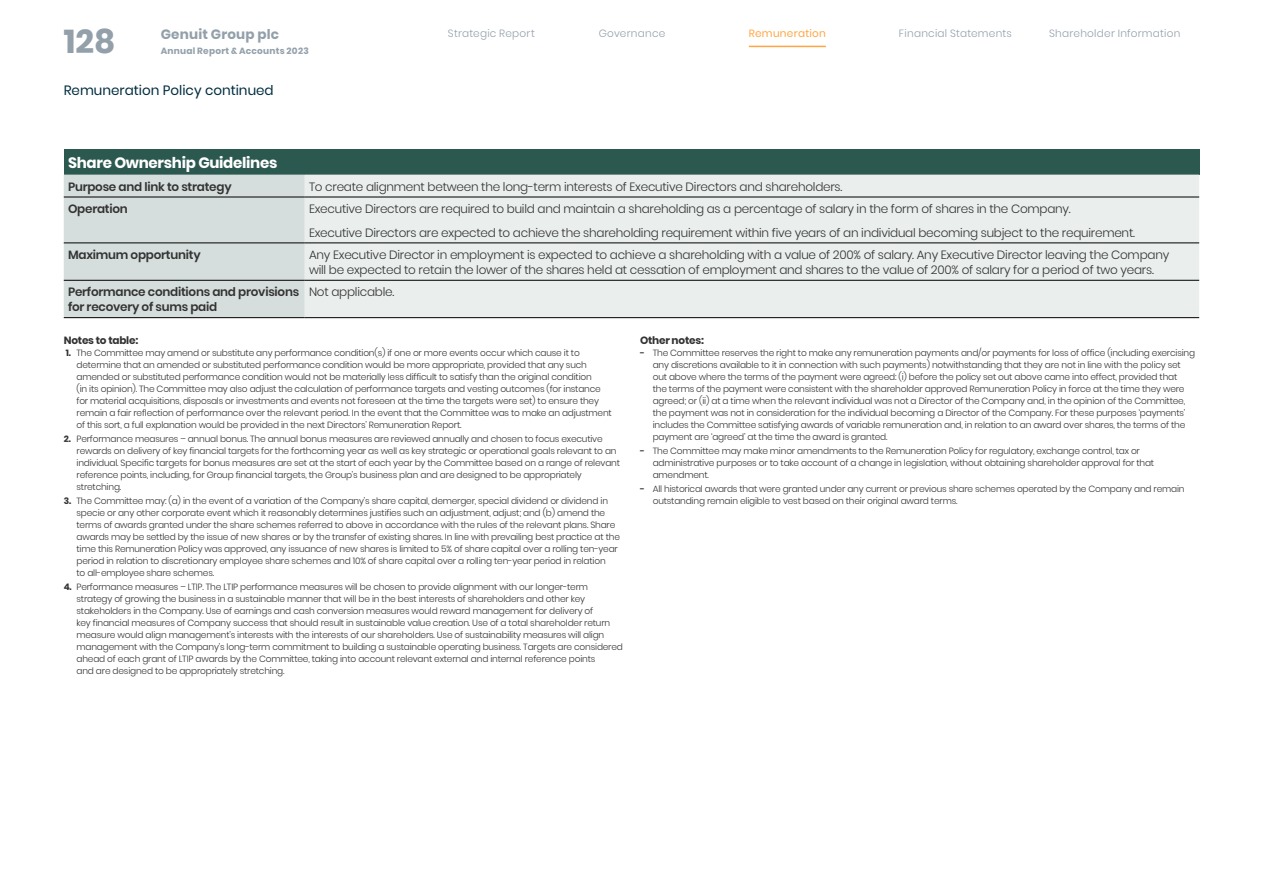
<style>
.page{position:relative;width:1263px;height:893px;background:#fff}
.page>*{position:absolute;margin:0;border:0;box-sizing:border-box;transform-origin:0 0}
.t1{font:700 33px "Poppins";color:#93a0aa}
.t2{font:700 15px "Poppins";letter-spacing:-.02em;color:#fff}
.t3{font:13.5px "Poppins";color:#002d40}
.t4{font:700 13.5px "Poppins";letter-spacing:.015em;color:#93a0aa}
.t5{font:300 12px/23.5px "Poppins";letter-spacing:-.02em;color:#333}
.t6{font:600 12px/15px "Poppins";letter-spacing:-.02em;color:#333}
.t7{font:300 10.5px "Poppins";letter-spacing:.025em;color:#93a0aa}
.t8{font:700 10.5px "Poppins";letter-spacing:-.02em;color:#333}
.t9{font:10.5px "Poppins";letter-spacing:.025em;color:#ffa644}
.t10{font:300 9px/12px "Poppins";letter-spacing:-.02em;color:#333}
.t11{font:700 9px "Poppins";letter-spacing:.025em;color:#93a0aa}
.s1{font-weight:700}
.s2{font-weight:600}
</style>
<div class="page">
<div style="left:64px;top:149px;width:1135px;height:26px;background:#2c594f"></div>
<div style="left:64px;top:175px;width:241px;height:142px;background:#d5dedc"></div>
<div style="left:305px;top:175px;width:894px;height:142px;background:#eaeeed"></div>
<hr style="left:64px;top:197px;width:241px;height:1px;background:#000">
<hr style="left:305px;top:197px;width:894px;height:1px;background:#000">
<hr style="left:64px;top:243px;width:241px;height:1px;background:#000">
<hr style="left:305px;top:243px;width:894px;height:1px;background:#000">
<hr style="left:64px;top:280px;width:241px;height:1px;background:#000">
<hr style="left:305px;top:280px;width:894px;height:1px;background:#000">
<hr style="left:64px;top:317px;width:241px;height:1px;background:#000">
<hr style="left:305px;top:317px;width:894px;height:1px;background:#000">
<hr style="left:749px;top:46px;width:77px;height:1px;background:#ffa644">
<h1 class="t1" style="left:64px;top:22px;width:53px">128</h1>
<h3 class="t4" style="left:161px;top:27px;width:120px">Genuit Group plc</h3>
<p class="t11" style="left:161px;top:46px;width:150px">Annual Report &amp; Accounts 2023</p>
<h3 class="t3" style="left:64px;top:82px;width:211px">Remuneration Policy continued</h3>
<p class="t7" style="left:448px;top:27px;width:88px">Strategic Report</p>
<p class="t7" style="left:599px;top:27px;width:68px">Governance</p>
<p class="t9" style="left:749px;top:27px;width:79px">Remuneration</p>
<p class="t7" style="left:899px;top:27px;width:114px">Financial Statements</p>
<p class="t7" style="left:1049px;top:27px;width:133px">Shareholder Information</p>
<h2 class="t2" style="left:68px;top:154px;width:211px">Share Ownership Guidelines</h2>
<h3 class="t6" style="left:68px;top:179px;width:165px">Purpose and link to strategy</h3>
<h3 class="t5" style="left:309px;top:175px;width:535px">To create alignment between the long-term interests of Executive Directors and shareholders.</h3>
<h3 class="t6" style="left:68px;top:201px;width:61px">Operation</h3>
<p class="t5" style="left:309px;top:197px;width:827px">Executive Directors are required to build and maintain a shareholding as a percentage of salary in the form of shares in the Company.<br>Executive Directors are expected to achieve the shareholding requirement within five years of an individual becoming subject to the requirement.</p>
<h3 class="t6" style="left:68px;top:247px;width:134px">Maximum opportunity</h3>
<p class="t5" style="left:309px;top:247px;width:862px;line-height:15px">Any Executive Director in employment is expected to achieve a shareholding with a value of 200% of salary. Any Executive Director leaving the Company will be expected to retain the lower of the shares held at cessation of employment and shares to the value of 200% of salary for a period of two years.</p>
<h3 class="t6" style="left:68px;top:285px;width:233px">Performance conditions and provisions for recovery of sums paid</h3>
<h3 class="t5" style="left:309px;top:280px;width:87px">Not applicable.</h3>
<p class="t8" style="left:64px;top:334px;width:76px">Notes to table:</p>
<p class="t10" style="left:77px;top:347px;width:537px;text-indent:-11px"><span class="s1">1.</span> The Committee may amend or substitute any performance condition(s) if one or more events occur which cause it to determine that an amended or substituted performance condition would be more appropriate, provided that any such amended or substituted performance condition would not be materially less difficult to satisfy than the original condition<br>(in its opinion). The Committee may also adjust the calculation of performance targets and vesting outcomes (for instance for material acquisitions, disposals or investments and events not foreseen at the time the targets were set) to ensure they remain a fair reflection of performance over the relevant period. In the event that the Committee was to make an adjustment of this sort, a full explanation would be provided in the next Directors’ Remuneration Report.</p>
<p class="t10" style="left:77px;top:433px;width:545px;text-indent:-13px"><span class="s1">2.</span> Performance measures – annual bonus. The annual bonus measures are reviewed annually and chosen to focus executive rewards on delivery of key financial targets for the forthcoming year as well as key strategic or operational goals relevant to an individual. Specific targets for bonus measures are set at the start of each year by the Committee based on a range of relevant reference points, including, for Group financial targets, the Group’s business plan and are designed to be appropriately stretching.</p>
<p class="t10" style="left:77px;top:495px;width:545px;text-indent:-13px"><span class="s1">3.</span> The Committee may: (a) in the event of a variation of the Company’s share capital, demerger, special dividend or dividend in specie or any other corporate event which it reasonably determines justifies such an adjustment, adjust; and (b) amend the terms of awards granted under the share schemes referred to above in accordance with the rules of the relevant plans. Share awards may be settled by the issue of new shares or by the transfer of existing shares. In line with prevailing best practice at the time this Remuneration Policy was approved, any issuance of new shares is limited to 5% of share capital over a rolling ten-year period in relation to discretionary employee share schemes and 10% of share capital over a rolling ten-year period in relation<br>to all-employee share schemes.</p>
<p class="t10" style="left:77px;top:581px;width:548px;text-indent:-13px"><span class="s1">4.</span> Performance measures – LTIP. The LTIP performance measures will be chosen to provide alignment with our longer-term strategy of growing the business in a sustainable manner that will be in the best interests of shareholders and other key stakeholders in the Company. Use of earnings and cash conversion measures would reward management for delivery of<br>key financial measures of Company success that should result in sustainable value creation. Use of a total shareholder return measure would align management’s interests with the interests of our shareholders. Use of sustainability measures will align management with the Company’s long-term commitment to building a sustainable operating business. Targets are considered ahead of each grant of LTIP awards by the Committee, taking into account relevant external and internal reference points<br>and are designed to be appropriately stretching.</p>
<p class="t8" style="left:640px;top:334px;width:65px">Other notes:</p>
<p class="t10" style="left:653px;top:347px;width:544px;text-indent:-13px"><span class="s2">-</span> The Committee reserves the right to make any remuneration payments and/or payments for loss of office (including exercising any discretions available to it in connection with such payments) notwithstanding that they are not in line with the policy set out above where the terms of the payment were agreed: (i) before the policy set out above came into effect, provided that<br>the terms of the payment were consistent with the shareholder approved Remuneration Policy in force at the time they were agreed; or (ii) at a time when the relevant individual was not a Director of the Company and, in the opinion of the Committee, the payment was not in consideration for the individual becoming a Director of the Company. For these purposes ‘payments’ includes the Committee satisfying awards of variable remuneration and, in relation to an award over shares, the terms of the payment are ‘agreed’ at the time the award is granted.</p>
<p class="t10" style="left:653px;top:445px;width:503px;text-indent:-13px"><span class="s2">-</span> The Committee may make minor amendments to the Remuneration Policy for regulatory, exchange control, tax or administrative purposes or to take account of a change in legislation, without obtaining shareholder approval for that amendment.</p>
<p class="t10" style="left:653px;top:483px;width:533px;text-indent:-13px"><span class="s2">-</span> All historical awards that were granted under any current or previous share schemes operated by the Company and remain outstanding remain eligible to vest based on their original award terms.</p>
</div>
